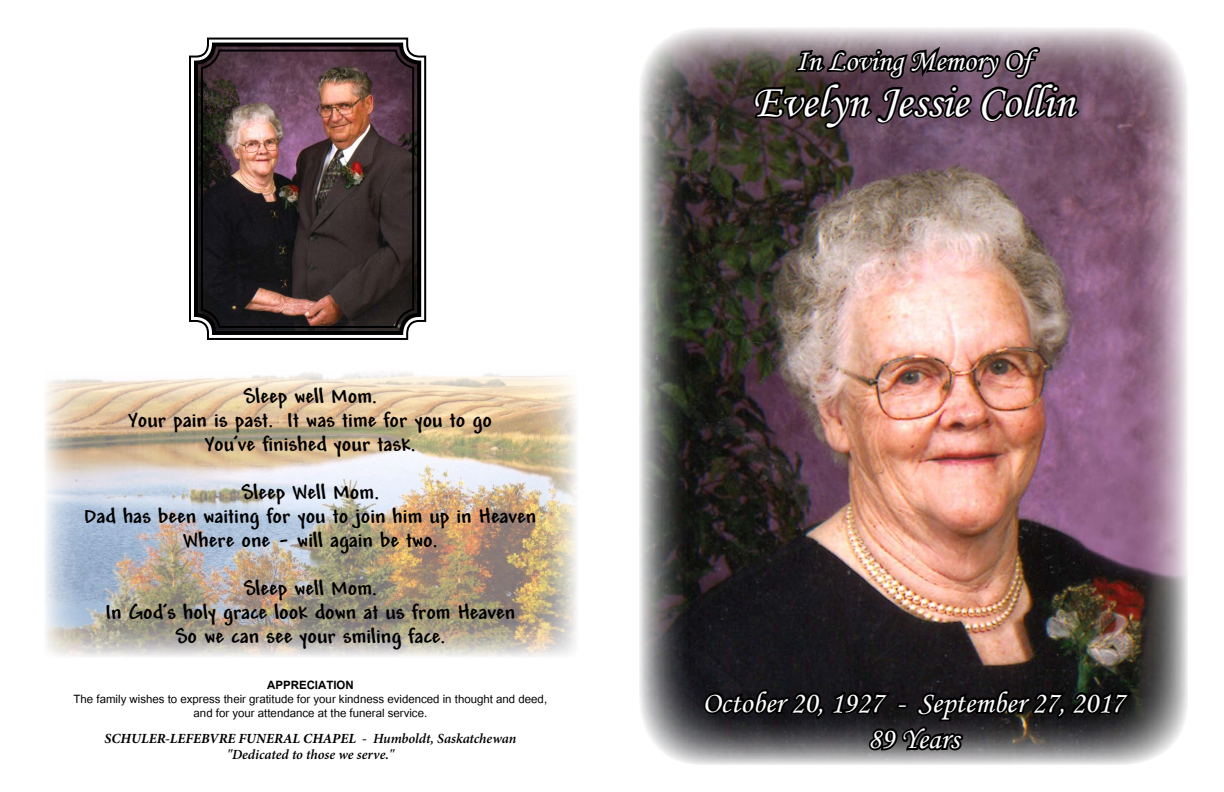
<style>
.page{position:relative;width:1224px;height:792px;background:#fff}
.page>*{position:absolute;margin:0;border:0;box-sizing:border-box;transform-origin:0 0}
.t1{font:46px "Monotype Corsiva";color:#fff}
.t2{font:30px/36.2px "Monotype Corsiva";color:#fff;text-align:center}
.t3{font:700 22px/24px "Andy";color:#000;text-align:center}
.t4{font:16px/14px "Utsaah";color:#000;text-align:center}
.t5{font:700 16px "Utsaah";color:#000}
.t6{font:italic 600 14px/16px "Minion Pro";color:#000;text-align:center}
.s1{font-weight:700}
</style>
<div class="page">
<img style="left:45px;top:372px;width:532px;height:285px">
<img style="left:639px;top:28px;width:549px;height:737px">
<svg style="left:751px;top:28px;width:331px;height:105px;background:#5b4d55"></svg>
<svg style="left:701px;top:686px;width:435px;height:79px;background:#414142"></svg>
<img style="left:189px;top:37px;width:238px;height:303px">
<div style="left:194px;top:43px;width:227px;height:292px;border:4px solid #000;border-radius:18px"></div>
<div style="left:201px;top:50px;width:213px;height:278px;border:2px solid #000;border-radius:17px"></div>
<p class="t3" style="left:129px;top:385px;width:365px">Sleep well Mom.<br>Your pain is past. It was time for you to go<br>You’ve finished your task.</p>
<p class="t3" style="left:84px;top:481px;width:454px">Sleep Well Mom.<br>Dad has been waiting for you to join him up in Heaven<br>Where one - will again be two.</p>
<p class="t3" style="left:105px;top:577px;width:411px">Sleep well Mom.<br>In God’s holy grace look down at us from Heaven<br>So we can see your smiling face.</p>
<p class="t5" style="left:267px;top:677px;width:88px">APPRECIATION</p>
<p class="t4" style="left:74px;top:694px;width:475px">The family wishes to express their gratitude for your kindness evidenced in thought and deed, and for your attendance at the funeral service.</p>
<p class="t6" style="left:105px;top:731px;width:413px"><span class="s1">SCHULER-LEFEBVRE FUNERAL CHAPEL -</span> Humboldt, Saskatchewan "Dedicated to those we serve."</p>
<h2 class="t2" style="left:796px;top:42px;width:237px">In Loving Memory Of</h2>
<h1 class="t1" style="left:753px;top:74px;width:323px">Evelyn Jessie Collin</h1>
<h2 class="t2" style="left:703px;top:685px;width:423px">October 20, 1927 - September 27, 2017<br>89 Years</h2>
</div>
